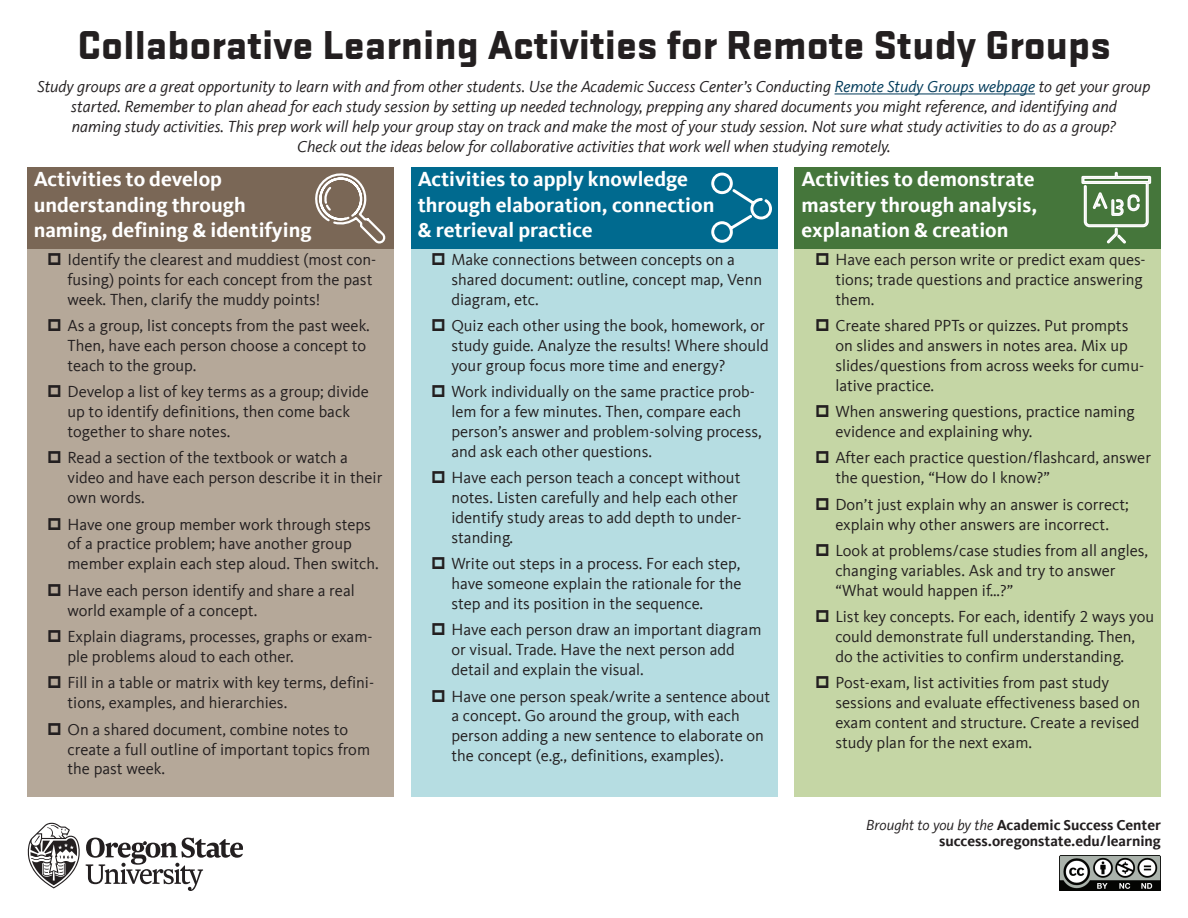
<style>
.page{position:relative;width:1188px;height:918px;background:#fff}
.page>*{position:absolute;margin:0;border:0;box-sizing:border-box;transform-origin:0 0}
.t1{font:900 42px "Stratum 2";color:#231f20}
.t2{font:700 21px/25.2px "Kievit Offc";color:#fff}
.t3{font:16.5px/19.8px "Kievit Offc";color:#231f20}
.t4{font:italic 16.5px/19.8px "Kievit Offc";color:#231f20;text-align:center}
.t5{font:700 15px/16.5px "Kievit Offc";color:#231f20;text-align:right}
.s1{color:#023b5a}
.s2{font-weight:400;font-style:italic}
</style>
<div class="page">
<svg style="left:27px;top:822px;width:216px;height:69px"></svg>
<img style="left:1060px;top:856px;width:101px;height:35px">
<hr style="left:835px;top:93px;width:200px;height:1px;background:#023b5a">
<div style="left:27px;top:167px;width:366px;height:82px;background:#7a6756"></div>
<div style="left:27px;top:249px;width:366px;height:548px;background:#b5a899"></div>
<div style="left:411px;top:167px;width:366px;height:82px;background:#006a8f"></div>
<div style="left:411px;top:249px;width:366px;height:548px;background:#b6dde2"></div>
<div style="left:795px;top:167px;width:366px;height:82px;background:#45763b"></div>
<div style="left:795px;top:249px;width:366px;height:548px;background:#c5d6a5"></div>
<svg style="left:315px;top:173px;width:71px;height:71px"></svg>
<svg style="left:711px;top:172px;width:61px;height:71px"></svg>
<svg style="left:1081px;top:171px;width:71px;height:73px"></svg>
<h1 class="t1" style="left:77px;top:15px;width:1035px">Collaborative Learning Activities for Remote Study Groups</h1>
<p class="t4" style="left:38px;top:77px;width:1114px">Study groups are a great opportunity to learn with and from other students. Use the Academic Success Center’s Conducting <span class="s1">Remote Study Groups webpage</span> to get your group started. Remember to plan ahead for each study session by setting up needed technology, prepping any shared documents you might reference, and identifying and<br>naming study activities. This prep work will help your group stay on track and make the most of your study session. Not sure what study activities to do as a group?<br>Check out the ideas below for collaborative activities that work well when studying remotely.</p>
<p class="t2" style="left:34px;top:167px;width:279px">Activities to develop understanding through naming, defining &amp; identifying</p>
<p class="t3" style="left:67px;top:250px;width:310px">Identify the clearest and muddiest (most con&shy;fusing) points for each concept from the past week. Then, clarify the muddy points!</p>
<p class="t3" style="left:67px;top:316px;width:304px">As a group, list concepts from the past week.<br>Then, have each person choose a concept to teach to the group.</p>
<p class="t3" style="left:67px;top:382px;width:303px">Develop a list of key terms as a group; divide up to identify definitions, then come back together to share notes.</p>
<p class="t3" style="left:67px;top:448px;width:316px">Read a section of the textbook or watch a video and have each person describe it in their own words.</p>
<p class="t3" style="left:67px;top:514px;width:313px">Have one group member work through steps of a practice problem; have another group member explain each step aloud. Then switch.</p>
<p class="t3" style="left:67px;top:581px;width:289px">Have each person identify and share a real world example of a concept.</p>
<p class="t3" style="left:67px;top:627px;width:307px">Explain diagrams, processes, graphs or exam&shy;ple problems aloud to each other.</p>
<p class="t3" style="left:67px;top:673px;width:308px">Fill in a table or matrix with key terms, defini&shy;tions, examples, and hierarchies.</p>
<p class="t3" style="left:67px;top:720px;width:304px">On a shared document, combine notes to create a full outline of important topics from the past week.</p>
<p class="t2" style="left:418px;top:167px;width:298px">Activities to apply knowledge through elaboration, connection &amp; retrieval practice</p>
<p class="t3" style="left:451px;top:250px;width:312px">Make connections between concepts on a shared document: outline, concept map, Venn diagram, etc.</p>
<p class="t3" style="left:451px;top:316px;width:319px">Quiz each other using the book, homework, or study guide. Analyze the results! Where should your group focus more time and energy?</p>
<p class="t3" style="left:451px;top:382px;width:312px">Work individually on the same practice prob&shy;lem for a few minutes. Then, compare each person’s answer and problem-solving process, and ask each other questions.</p>
<p class="t3" style="left:451px;top:468px;width:292px">Have each person teach a concept without notes. Listen carefully and help each other identify study areas to add depth to under&shy;standing.</p>
<p class="t3" style="left:451px;top:554px;width:292px;text-align:justify">Write out steps in a process. For each step, have someone explain the rationale for the step and its position in the sequence.</p>
<p class="t3" style="left:451px;top:620px;width:312px">Have each person draw an important diagram or visual. Trade. Have the next person add detail and explain the visual.</p>
<p class="t3" style="left:451px;top:686px;width:320px">Have one person speak/write a sentence about a concept. Go around the group, with each person adding a new sentence to elaborate on the concept (e.g., definitions, examples).</p>
<p class="t2" style="left:802px;top:167px;width:237px">Activities to demonstrate mastery through analysis, explanation &amp; creation</p>
<p class="t3" style="left:835px;top:250px;width:312px">Have each person write or predict exam ques&shy;tions; trade questions and practice answering them.</p>
<p class="t3" style="left:835px;top:316px;width:310px">Create shared PPTs or quizzes. Put prompts on slides and answers in notes area. Mix up slides/questions from across weeks for cumu&shy;lative practice.</p>
<p class="t3" style="left:835px;top:402px;width:301px">When answering questions, practice naming evidence and explaining why.</p>
<p class="t3" style="left:835px;top:448px;width:317px">After each practice question/flashcard, answer the question, “How do I know?”</p>
<p class="t3" style="left:835px;top:495px;width:295px">Don’t just explain why an answer is correct; explain why other answers are incorrect.</p>
<p class="t3" style="left:835px;top:541px;width:314px">Look at problems/case studies from all angles, changing variables. Ask and try to answer “What would happen if…?”</p>
<p class="t3" style="left:835px;top:607px;width:320px">List key concepts. For each, identify 2 ways you could demonstrate full understanding. Then, do the activities to confirm understanding.</p>
<p class="t3" style="left:835px;top:673px;width:306px">Post-exam, list activities from past study sessions and evaluate effectiveness based on exam content and structure. Create a revised study plan for the next exam.</p>
<p class="t5" style="left:866px;top:817px;width:296px"><span class="s2">Brought to you by the</span> Academic Success Center success.oregonstate.edu/learning</p>
</div>
